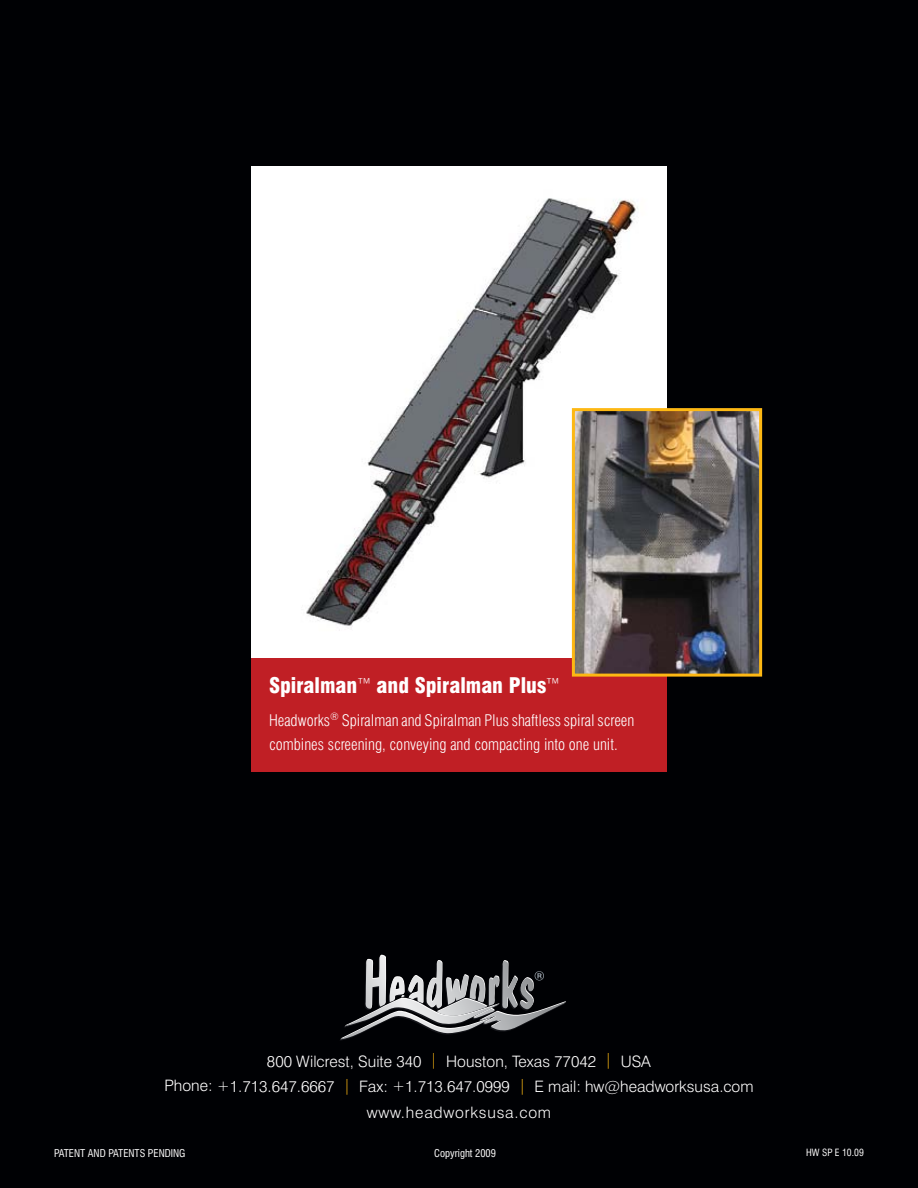
<style>
.page{position:relative;width:918px;height:1188px;background:#000104}
.page>*{position:absolute;margin:0;border:0;box-sizing:border-box;transform-origin:0 0}
.t1{font:900 condensed 21px "Swiss 721 BT";color:#fff}
.t2{font:300 15.75px/25.5px "Swiss 721 BT";color:#fff;text-align:center}
.t3{font:300 condensed 15.75px/24px "Swiss 721 BT";color:#fff}
.t4{font:condensed 10.5px "Swiss 721 BT";color:#fff}
.t5{font:condensed 9.75px "Swiss 721 BT";color:#fff}
.s1{font-weight:300}
.s2{color:#fdb813}
</style>
<div class="page">
<svg style="left:340px;top:955px;width:226px;height:86px"></svg>
<img style="left:252px;top:166px;width:414px;height:492px">
<div style="left:251px;top:658px;width:415px;height:114px;background:#c01f25"></div>
<img style="left:576px;top:412px;width:182px;height:261px">
<div style="left:572px;top:408px;width:190px;height:269px;border:3px solid #fdb813"></div>
<h1 class="t1" style="left:269px;top:672px;width:294px">Spiralman<span class="s1">™</span> and Spiralman Plus<span class="s1">™</span></h1>
<p class="t3" style="left:269px;top:708px;width:367px">Headworks<sup>®</sup> Spiralman and Spiralman Plus shaftless spiral screen combines screening, conveying and compacting into one unit.</p>
<p class="t2" style="left:164px;top:1048px;width:591px">800 Wilcrest, Suite 340 <span class="s2">|</span> Houston, Texas 77042 <span class="s2">|</span> USA<br>Phone: +1.713.647.6667 <span class="s2">|</span> Fax: +1.713.647.0999 <span class="s2">|</span> E mail: hw@headworksusa.com www.headworksusa.com</p>
<p class="t4" style="left:54px;top:1147px;width:133px">PATENT AND PATENTS PENDING</p>
<p class="t4" style="left:434px;top:1147px;width:63px">COPYRIGHT 2009</p>
<p class="t5" style="left:806px;top:1147px;width:59px">HW SP E 10.09</p>
</div>
